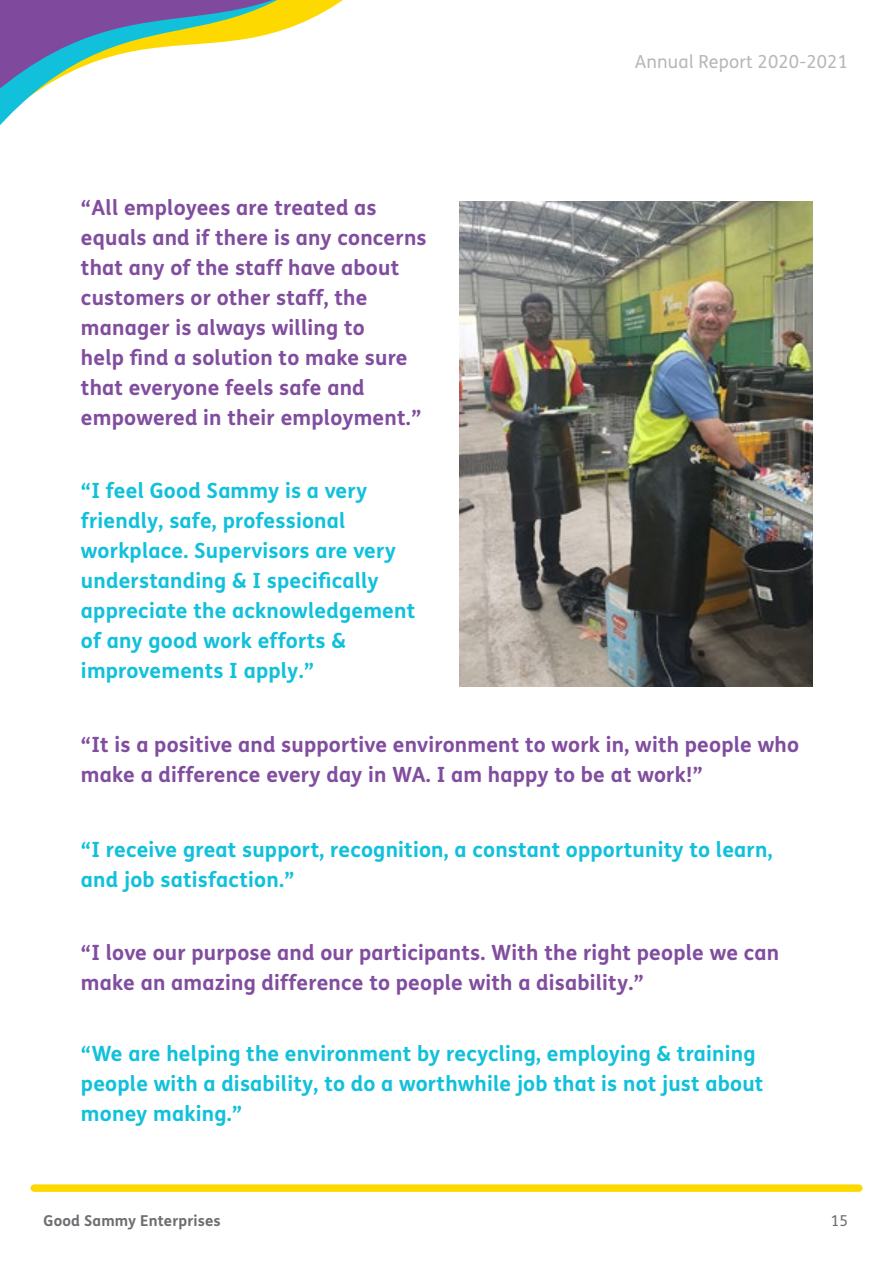
<style>
.page{position:relative;width:893px;height:1263px;background:#fff}
.page>*{position:absolute;margin:0;border:0;box-sizing:border-box;transform-origin:0 0}
.t1{font:700 21px/30px "FS Me";letter-spacing:.01em;color:#814d9e}
.t2{font:700 21px/30px "FS Me";letter-spacing:.01em;color:#11c0da}
.t3{font:18px "FS Me";letter-spacing:.01em;color:#6d6e71}
.t4{font:700 15px "FS Me";letter-spacing:.01em;color:#6d6e71}
.t5{font:15px "FS Me";color:#6d6e71}
</style>
<div class="page">
<div style="left:34px;top:1184px;width:825px;height:8px;background:#fdd900"></div>
<svg style="left:0;top:0;width:343px;height:125px"></svg>
<img style="left:459px;top:202px;width:353px;height:484px">
<p class="t1" style="left:81px;top:191px;width:347px">“All employees are treated as equals and if there is any concerns that any of the staff have about customers or other staff, the manager is always willing to<br>help find a solution to make sure that everyone feels safe and empowered in their employment.”</p>
<p class="t2" style="left:81px;top:475px;width:336px">“I feel Good Sammy is a very friendly, safe, professional workplace. Supervisors are very understanding &amp; I specifically appreciate the acknowledgement of any good work efforts &amp; improvements I apply.”</p>
<p class="t3" style="left:635px;top:49px;width:215px">Annual Report 2020-2021</p>
<p class="t1" style="left:81px;top:728px;width:720px">“It is a positive and supportive environment to work in, with people who make a difference every day in WA. I am happy to be at work!”</p>
<p class="t2" style="left:81px;top:834px;width:693px">“I receive great support, recognition, a constant opportunity to learn, and job satisfaction.”</p>
<p class="t1" style="left:81px;top:936px;width:700px">“I love our purpose and our participants. With the right people we can make an amazing difference to people with a disability.”</p>
<p class="t2" style="left:81px;top:1038px;width:684px">“We are helping the environment by recycling, employing &amp; training people with a disability, to do a worthwhile job that is not just about money making.”</p>
<p class="t4" style="left:44px;top:1209px;width:179px">Good Sammy Enterprises</p>
<p class="t5" style="left:831px;top:1211px;width:19px">15</p>
</div>
